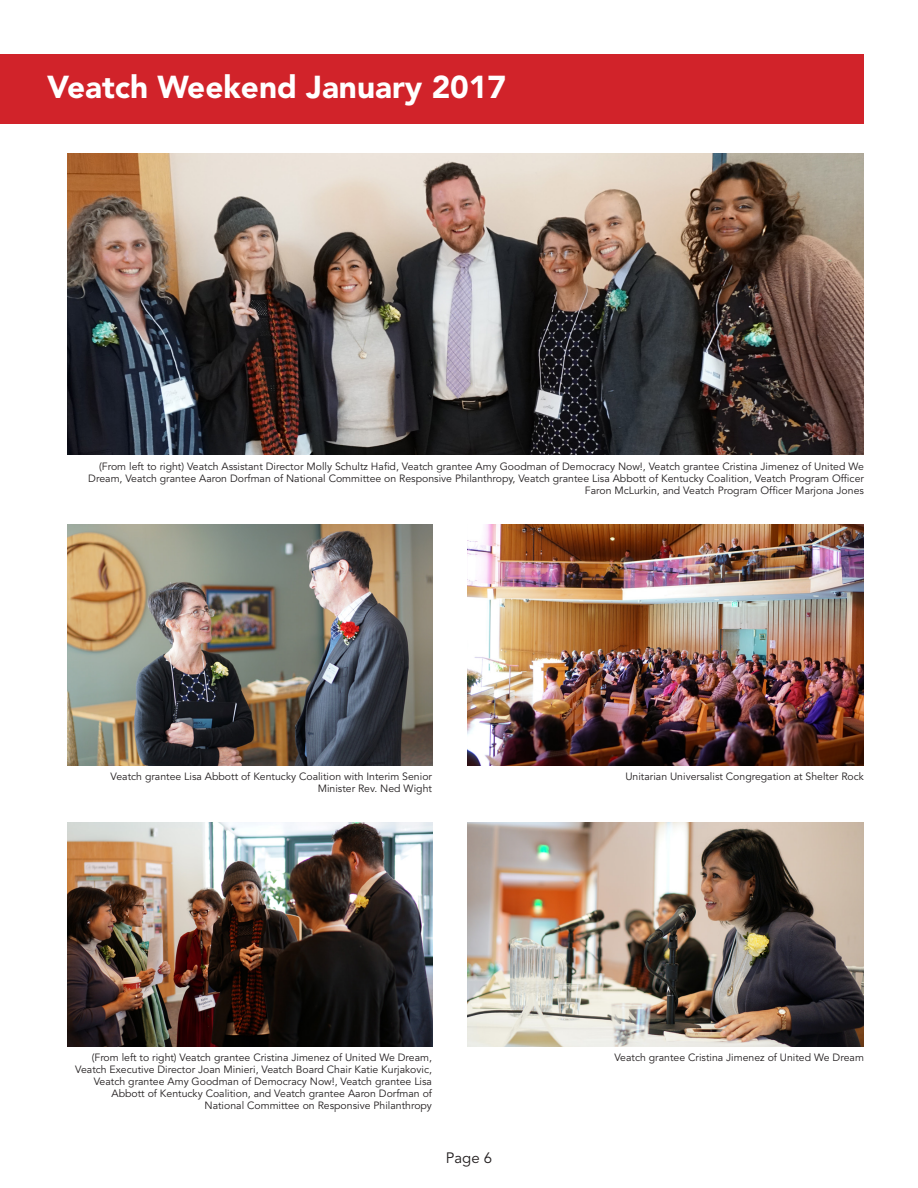
<style>
.page{position:relative;width:918px;height:1188px;background:#fff}
.page>*{position:absolute;margin:0;border:0;box-sizing:border-box;transform-origin:0 0}
.Heading_2{font:900 31.5px "Avenir";color:#fff}
.body{font:15px "Avenir";color:#231f20}
.t1{font:10.5px/12px "Avenir";color:#231f20;text-align:right}
</style>
<div class="page">
<div style="left:0;top:54px;width:864px;height:69px;background:#d1232a"></div>
<img style="left:68px;top:524px;width:364px;height:242px">
<img style="left:68px;top:822px;width:364px;height:224px">
<img style="left:467px;top:524px;width:396px;height:242px">
<img style="left:467px;top:822px;width:397px;height:224px">
<img style="left:68px;top:153px;width:796px;height:302px">
<p class="Heading_2" style="left:47px;top:68px;width:461px">Veatch Weekend January 2017</p>
<p class="t1" style="left:88px;top:460px;width:777px">(From left to right) Veatch Assistant Director Molly Schultz Hafid, Veatch grantee Amy Goodman of Democracy Now!, Veatch grantee Cristina Jimenez of United We<br>Dream, Veatch grantee Aaron Dorfman of National Committee on Responsive Philanthropy, Veatch grantee Lisa Abbott of Kentucky Coalition, Veatch Program Officer<br>Faron McLurkin, and Veatch Program Officer Marjona Jones</p>
<p class="t1" style="left:111px;top:771px;width:323px">Veatch grantee Lisa Abbott of Kentucky Coalition with Interim Senior<br>Minister Rev. Ned Wight</p>
<p class="t1" style="left:75px;top:1052px;width:358px">(From left to right) Veatch grantee Cristina Jimenez of United We Dream, Veatch Executive Director Joan Minieri, Veatch Board Chair Katie Kurjakovic, Veatch grantee Amy Goodman of Democracy Now!, Veatch grantee Lisa Abbott of Kentucky Coalition, and Veatch grantee Aaron Dorfman of National Committee on Responsive Philanthropy</p>
<p class="body" style="left:446px;top:1150px;width:48px">Page 6</p>
<p class="t1" style="left:625px;top:771px;width:240px">Unitarian Universalist Congregation at Shelter Rock</p>
<p class="t1" style="left:614px;top:1052px;width:251px">Veatch grantee Cristina Jimenez of United We Dream</p>
</div>
